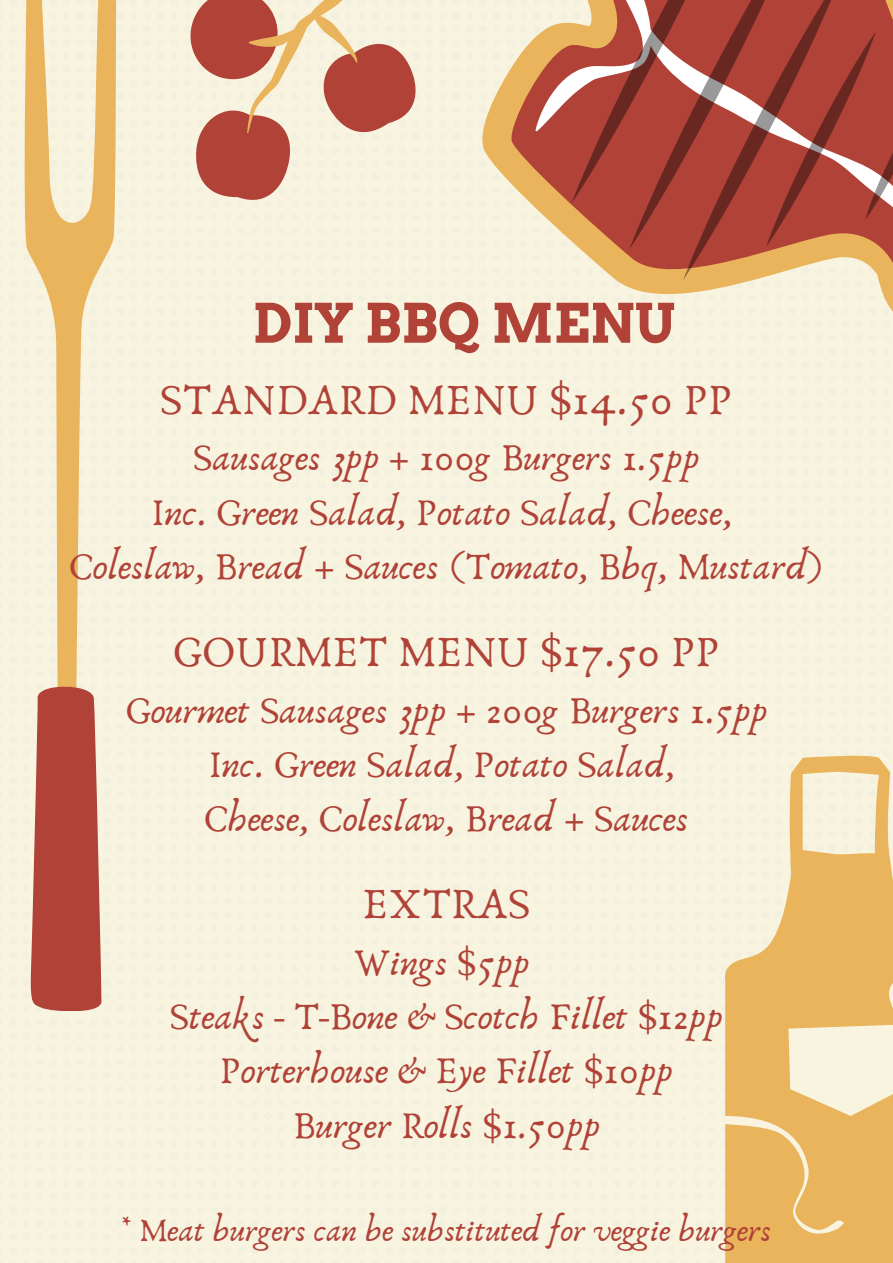
<style>
.page{position:relative;width:893px;height:1263px;background:#f8f4df}
.page>*{position:absolute;margin:0;border:0;box-sizing:border-box;transform-origin:0 0}
.t1{font:700 54px "Arvo";color:#b04238}
.t2{font:44.55px "Anaktoria";color:#b04238}
.t3{font:39px/54.3px "Anaktoria";color:#b04238;text-align:center}
.t4{font:33.45px "Anaktoria";color:#b04238}
</style>
<div class="page">
<svg style="left:22px;top:0;width:94px;height:707px;background:#f2dcaf"></svg>
<svg style="left:30px;top:683px;width:71px;height:327px;background:#b8574c"></svg>
<div style="left:427px;top:0;width:466px;height:451px;background:#f8f4df"></div>
<div style="left:445px;top:0;width:448px;height:415px;background:#f8f4df"></div>
<div style="left:486px;top:0;width:407px;height:344px;background:#f8f4df"></div>
<svg style="left:545px;top:204px;width:58px;height:45px;background:#e2ac71"></svg>
<svg style="left:487px;top:0;width:116px;height:204px;background:#d59875"></svg>
<svg style="left:603px;top:0;width:290px;height:280px;background:#b6604b"></svg>
<svg style="left:711px;top:32px;width:182px;height:215px;background:#aa4d42"></svg>
<svg style="left:188px;top:0;width:229px;height:203px;background:#daaa97"></svg>
<svg style="left:721px;top:753px;width:172px;height:510px;background:#f1d7a5"></svg>
<svg style="left:665px;top:920px;width:228px;height:317px;background:#efce92"></svg>
<h1 class="t1" style="left:253px;top:291px;width:424px">DIY BBQ MENU</h1>
<p class="t2" style="left:160px;top:373px;width:573px">STANDARD MENU $14.50 PP</p>
<p class="t3" style="left:69px;top:432px;width:757px">Sausages 3pp + 100g Burgers 1.5pp<br>Inc. Green Salad, Potato Salad, Cheese,<br>Coleslaw, Bread + Sauces (Tomato, Bbq, Mustard)</p>
<p class="t2" style="left:173px;top:625px;width:548px">GOURMET MENU $17.50 PP</p>
<p class="t3" style="left:125px;top:684px;width:643px">Gourmet Sausages 3pp + 200g Burgers 1.5pp<br>Inc. Green Salad, Potato Salad,<br>Cheese, Coleslaw, Bread + Sauces</p>
<p class="t2" style="left:362px;top:877px;width:170px">EXTRAS</p>
<p class="t3" style="left:170px;top:936px;width:554px">Wings $5pp<br>Steaks - T-Bone &amp; Scotch Fillet $12pp<br>Porterhouse &amp; Eye Fillet $10pp<br>Burger Rolls $1.50pp</p>
<p class="t4" style="left:120px;top:1210px;width:653px">* Meat burgers can be substituted for veggie burgers</p>
</div>
